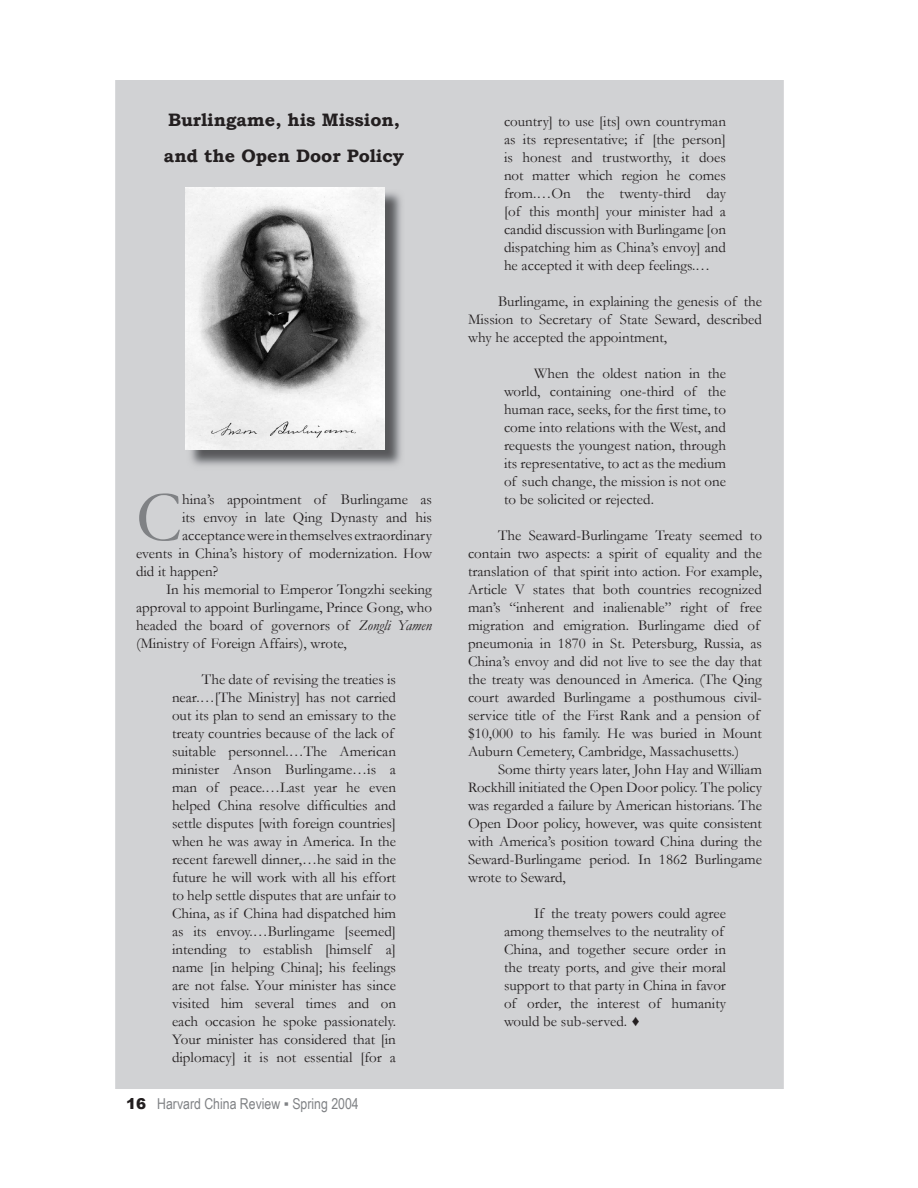
<style>
.page{position:relative;width:918px;height:1188px;background:#fff}
.page>*{position:absolute;margin:0;border:0;box-sizing:border-box;transform-origin:0 0}
.t1{font:72.75px "Garamond";color:#808285}
.t2{font:700 18px/36px "Bookman Old Style";color:#231f20}
.t3{font:15px/18px "Garamond";color:#231f20;text-align:justify}
.t4{font:15px "Arial Narrow";color:#808285}
.s1{font-style:italic}
.s2{font-family:"Arial";font-weight:900;color:#231f20}
</style>
<div class="page">
<div style="left:115px;top:80px;width:669px;height:1009px;background:#d1d2d4"></div>
<img style="left:187px;top:189px;width:217px;height:281px">
<img style="left:185px;top:188px;width:199px;height:262px">
<p class="t2" style="left:164px;top:102px;width:242px">Burlingame, his Mission, and the Open Door Policy</p>
<h1 class="t1" style="left:136px;top:468px;width:48px">C</h1>
<p class="t3" style="left:182px;top:490px;width:251px">hina’s appointment of Burlingame as</p>
<p class="t3" style="left:182px;top:508px;width:251px">its envoy in late Qing Dynasty and his</p>
<p class="t3" style="left:182px;top:526px;width:251px">acceptance were in themselves extraordinary</p>
<p class="t3" style="left:136px;top:544px;width:298px">events in China’s history of modernization. How</p>
<p class="t3" style="left:136px;top:562px;width:84px">did it happen?</p>
<p class="t3" style="left:166px;top:580px;width:268px">In his memorial to Emperor Tongzhi seeking</p>
<p class="t3" style="left:136px;top:598px;width:297px">approval to appoint Burlingame, Prince Gong, who</p>
<p class="t3" style="left:136px;top:616px;width:297px">headed the board of governors of <span class="s1">Zongli Yamen</span></p>
<p class="t3" style="left:136px;top:634px;width:212px">(Ministry of Foreign Affairs), wrote,</p>
<p class="t3" style="left:172px;top:670px;width:226px;text-align:left;text-indent:30px">The date of revising the treaties is near.…[The Ministry] has not carried out its plan to send an emissary to the treaty countries because of the lack of suitable personnel.…The American minister Anson Burlingame…is a man of peace.…Last year he even helped China resolve difficulties and settle disputes [with foreign countries] when he was away in America. In the recent farewell dinner,…he said in the future he will work with all his effort to help settle disputes that are unfair to China, as if China had dispatched him as its envoy.…Burlingame [seemed] intending to establish [himself a] name [in helping China]; his feelings are not false. Your minister has since visited him several times and on each occasion he spoke passionately.<br>Your minister has considered that [in diplomacy] it is not essential [for a</p>
<p class="t4" style="left:126px;top:1093px;width:234px"><span class="s2">16</span> Harvard China Review ▪ Spring 2004</p>
<p class="t3" style="left:504px;top:112px;width:224px">country] to use [its] own countryman as its representative; if [the person] is honest and trustworthy, it does not matter which region he comes from.…On the twenty-third day [of this month] your minister had a candid discussion with Burlingame [on dispatching him as China’s envoy] and he accepted it with deep feelings.…</p>
<p class="t3" style="left:468px;top:292px;width:296px;text-indent:30px">Burlingame, in explaining the genesis of the Mission to Secretary of State Seward, described why he accepted the appointment,</p>
<p class="t3" style="left:504px;top:364px;width:224px;text-indent:30px">When the oldest nation in the world, containing one-third of the human race, seeks, for the first time, to come into relations with the West, and requests the youngest nation, through its representative, to act as the medium of such change, the mission is not one to be solicited or rejected.</p>
<p class="t3" style="left:468px;top:526px;width:296px;text-align:left;text-indent:30px">The Seaward-Burlingame Treaty seemed to contain two aspects: a spirit of equality and the translation of that spirit into action. For example, Article V states that both countries recognized man’s “inherent and inalienable” right of free migration and emigration. Burlingame died of pneumonia in 1870 in St. Petersburg, Russia, as China’s envoy and did not live to see the day that the treaty was denounced in America. (The Qing court awarded Burlingame a posthumous civil&shy;service title of the First Rank and a pension of $10,000 to his family. He was buried in Mount Auburn Cemetery, Cambridge, Massachusetts.)</p>
<p class="t3" style="left:468px;top:760px;width:296px;text-indent:30px">Some thirty years later, John Hay and William Rockhill initiated the Open Door policy. The policy was regarded a failure by American historians. The Open Door policy, however, was quite consistent with America’s position toward China during the Seward-Burlingame period. In 1862 Burlingame wrote to Seward,</p>
<p class="t3" style="left:504px;top:904px;width:224px;text-align:left;text-indent:30px">If the treaty powers could agree among themselves to the neutrality of China, and together secure order in the treaty ports, and give their moral support to that party in China in favor of order, the interest of humanity would be sub-served. ♦</p>
</div>
